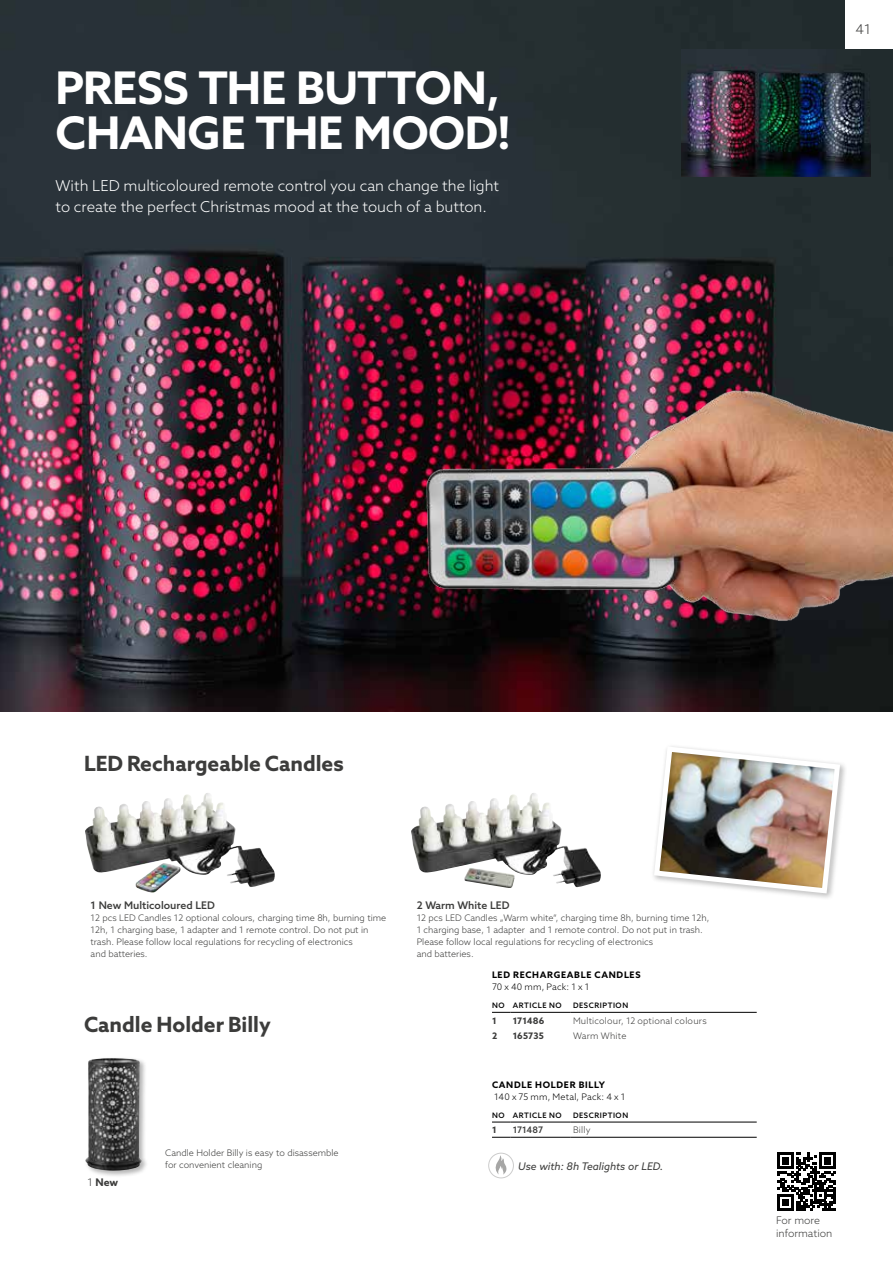
<style>
.page{position:relative;width:893px;height:1263px;background:#fff}
.page>*{position:absolute;margin:0;border:0;box-sizing:border-box;transform-origin:0 0}
.t1{font:700 45px/45px "Azo Sans";letter-spacing:-.01em;color:#fff}
.t2{font:700 21px "Azo Sans";color:#3c3c3b}
.t3{font:300 15px/21px "Azo Sans";color:#fff}
.t4{font:300 13.5px "Azo Sans";color:#3c3c3b}
.t5{font:500 10.5px "Azo Sans";color:#3c3c3b}
.t6{font:italic 10.5px "Azo Sans";color:#3c3c3b}
.t7{font:300 10.5px/13.5px "Azo Sans";color:#3c3c3b}
.t8{font:700 10.5px "Azo Sans";color:#3c3c3b}
.t9{font:300 9px/12px "Azo Sans";color:#3c3c3b}
.t10{font:700 9px "Azo Sans";letter-spacing:.08em;color:#000}
.t11{font:300 9px "Azo Sans";letter-spacing:.02em;color:#000}
.t12{font:300 9px "Azo Sans";letter-spacing:.02em;color:#3c3c3b}
.t13{font:700 9px "Azo Sans";letter-spacing:.005em;color:#3c3c3b}
.t14{font:500 9px "Azo Sans";color:#3c3c3b}
.t15{font:500 7.5px "Azo Sans";letter-spacing:.075em;color:#000}
.s1{font-weight:300}
</style>
<div class="page">
<img style="left:0;top:0;width:892px;height:711px">
<img style="left:411px;top:793px;width:136px;height:82px">
<img style="left:85px;top:793px;width:136px;height:82px">
<div style="left:84px;top:1056px;width:65px;height:122px;background:#000;opacity:.3"></div>
<img style="left:85px;top:1058px;width:57px;height:113px">
<div style="left:488px;top:1153px;width:26px;height:25px;border:1px solid #ccc;border-radius:50%"></div>
<svg style="left:494px;top:1155px;width:15px;height:20px"></svg>
<img style="left:681px;top:49px;width:189px;height:128px">
<svg style="left:778px;top:1152px;width:57px;height:58px"></svg>
<hr style="left:819px;top:1152px;width:16px;height:3px;background:#000">
<img style="left:653px;top:746px;width:190px;height:150px">
<img style="left:391px;top:338px;width:501px;height:351px">
<svg style="left:492px;top:1012px;width:19px;height:1px"></svg>
<hr style="left:511px;top:1012px;width:60px;height:1px;background:#000">
<hr style="left:571px;top:1012px;width:186px;height:1px;background:#000">
<svg style="left:492px;top:1122px;width:19px;height:1px"></svg>
<hr style="left:511px;top:1122px;width:60px;height:1px;background:#000">
<hr style="left:571px;top:1122px;width:186px;height:1px;background:#000">
<svg style="left:492px;top:1137px;width:19px;height:1px"></svg>
<hr style="left:511px;top:1137px;width:60px;height:1px;background:#000">
<hr style="left:571px;top:1137px;width:186px;height:1px;background:#000">
<div style="left:845px;top:0;width:48px;height:49px;background:#fff"></div>
<h1 class="t1" style="left:56px;top:65px;width:456px">PRESS THE BUTTON,<br>CHANGE THE MOOD!</h1>
<h3 class="t3" style="left:56px;top:175px;width:445px">With LED multicoloured remote control you can change the light to create the perfect Christmas mood at the touch of a button.</h3>
<h3 class="t4" style="left:856px;top:20px;width:17px">41</h3>
<h2 class="t2" style="left:84px;top:749px;width:261px">LED Rechargeable Candles</h2>
<p class="t5" style="left:91px;top:898px;width:126px">1 New Multicoloured LED</p>
<p class="t9" style="left:91px;top:912px;width:297px">12 pcs LED Candles 12 optional colours, charging time 8h, burning time 12h, 1 charging base, 1 adapter and 1 remote control. Do not put in trash. Please follow local regulations for recycling of electronics<br>and batteries.</p>
<h2 class="t2" style="left:84px;top:1011px;width:188px">Candle Holder Billy</h2>
<p class="t8" style="left:87px;top:1176px;width:32px"><span class="s1">1</span> New</p>
<p class="t9" style="left:165px;top:1146px;width:175px">Candle Holder Billy is easy to disassemble for convenient cleaning</p>
<p class="t5" style="left:417px;top:898px;width:94px">2 Warm White LED</p>
<p class="t9" style="left:417px;top:912px;width:294px">12 pcs LED Candles „Warm white“, charging time 8h, burning time 12h, 1 charging base, 1 adapter and 1 remote control. Do not put in trash.<br>Please follow local regulations for recycling of electronics<br>and batteries.</p>
<p class="t10" style="left:492px;top:969px;width:150px">LED RECHARGEABLE CANDLES</p>
<p class="t11" style="left:492px;top:981px;width:99px">70 x 40 mm, Pack: 1 x 1</p>
<p class="t15" style="left:492px;top:1000px;width:71px">NO ARTICLE NO</p>
<p class="t15" style="left:573px;top:1000px;width:57px">DESCRIPTION</p>
<p class="t13" style="left:492px;top:1014px;width:6px">1</p>
<p class="t13" style="left:513px;top:1014px;width:33px">171486</p>
<p class="t12" style="left:573px;top:1014px;width:135px">Multicolour, 12 optional colours</p>
<p class="t13" style="left:492px;top:1029px;width:7px">2</p>
<p class="t13" style="left:513px;top:1029px;width:32px">165735</p>
<p class="t12" style="left:573px;top:1029px;width:55px">Warm White</p>
<p class="t10" style="left:492px;top:1078px;width:115px">CANDLE HOLDER BILLY</p>
<p class="t11" style="left:494px;top:1090px;width:133px">140 x 75 mm, Metal, Pack: 4 x 1</p>
<p class="t15" style="left:492px;top:1110px;width:71px">NO ARTICLE NO</p>
<p class="t15" style="left:573px;top:1110px;width:57px">DESCRIPTION</p>
<p class="t13" style="left:492px;top:1124px;width:6px">1</p>
<p class="t14" style="left:513px;top:1124px;width:32px">171487</p>
<p class="t9" style="left:573px;top:1124px;width:19px">Billy</p>
<p class="t6" style="left:518px;top:1159px;width:147px">Use with: 8h Tealights or LED.</p>
<p class="t7" style="left:776px;top:1213px;width:58px">For more information</p>
</div>
